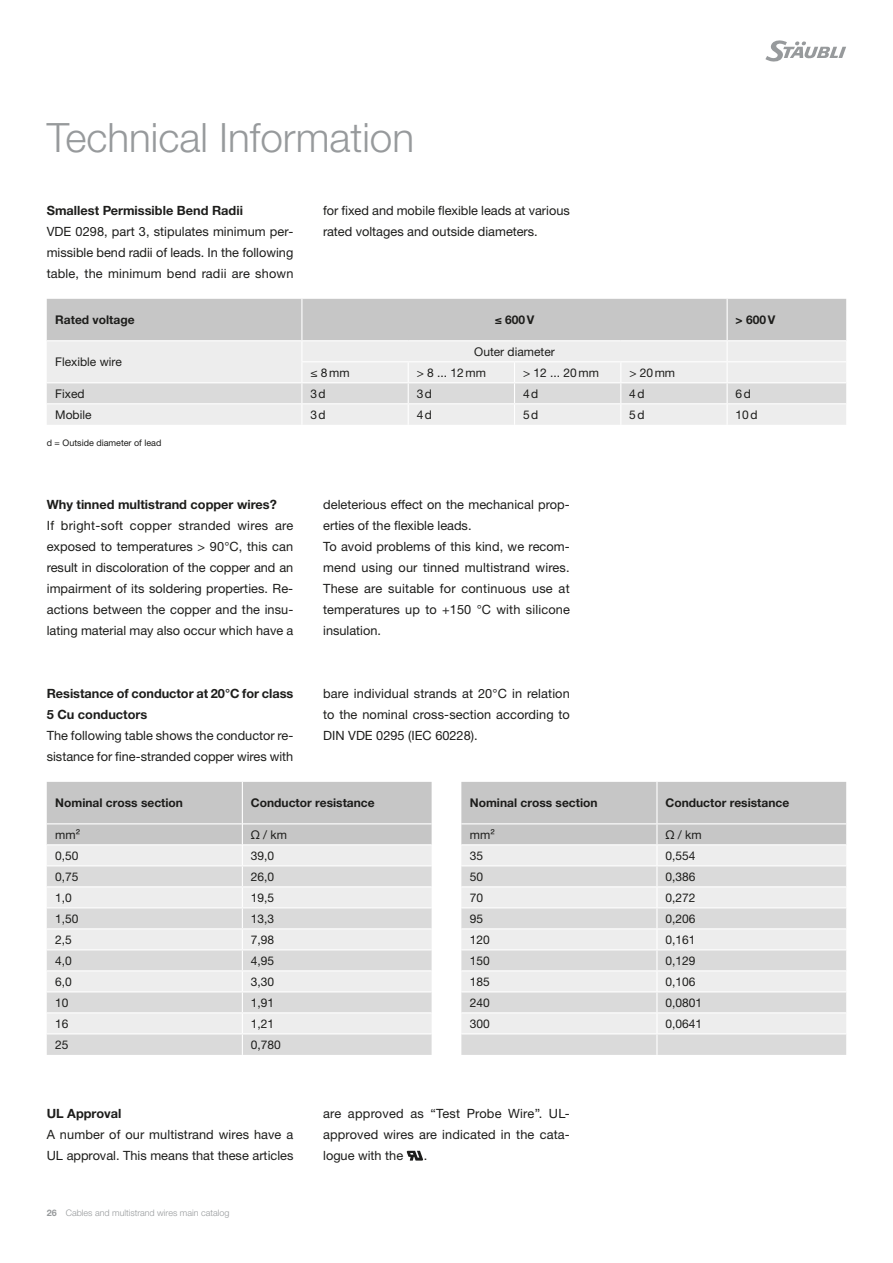
<style>
.page{position:relative;width:893px;height:1263px;background:#fff}
.page>*{position:absolute;margin:0;border:0;box-sizing:border-box;transform-origin:0 0}
.t1{font:300 40.5px "Helvetica Neue LTW1 G";color:#979a9c}
.t2{font:12.75px/21px "Helvetica Neue LTW1 G";color:#1d1d1b;text-align:justify}
.t3{font:700 12.75px/21px "Helvetica Neue LTW1 G";color:#1d1d1b}
.t4{font:12px "Helvetica Neue LTW1 G";color:#1d1d1b}
.t5{font:700 12px "Helvetica Neue LTW1 G";color:#1d1d1b}
.t6{font:300 9px "Helvetica Neue LTW1 G";color:#979a9c}
.t7{font:9px "Helvetica Neue LTW1 G";color:#1d1d1b}
.s1{font-weight:700}
</style>
<div class="page">
<svg style="left:765px;top:40px;width:81px;height:22px"></svg>
<svg style="left:47px;top:299px;width:799px;height:126px;background:#ddd"></svg>
<hr style="left:47px;top:340px;width:255px;height:1px;background:#fff">
<hr style="left:302px;top:340px;width:106px;height:1px;background:#fff">
<hr style="left:408px;top:340px;width:106px;height:1px;background:#fff">
<hr style="left:514px;top:340px;width:107px;height:1px;background:#fff">
<hr style="left:621px;top:340px;width:106px;height:1px;background:#fff">
<hr style="left:727px;top:340px;width:119px;height:1px;background:#fff">
<svg style="left:47px;top:782px;width:385px;height:273px;background:#dedede"></svg>
<svg style="left:461px;top:782px;width:385px;height:273px;background:#dedede"></svg>
<hr style="left:461px;top:823px;width:196px;height:1px;background:#fff">
<hr style="left:657px;top:823px;width:189px;height:1px;background:#fff">
<hr style="left:461px;top:844px;width:196px;height:1px;background:#fff">
<hr style="left:657px;top:844px;width:189px;height:1px;background:#fff">
<svg style="left:407px;top:1151px;width:16px;height:9px"></svg>
<h1 class="t1" style="left:47px;top:113px;width:369px">Technical Information</h1>
<p class="t3" style="left:47px;top:200px;width:198px">Smallest Permissible Bend Radii</p>
<p class="t2" style="left:47px;top:221px;width:248px">VDE 0298, part 3, stipulates minimum per&shy;missible bend radii of leads. In the following table, the minimum bend radii are shown</p>
<p class="t2" style="left:323px;top:200px;width:248px">for fixed and mobile flexible leads at various rated voltages and outside diameters.</p>
<p class="t5" style="left:55px;top:312px;width:81px">Rated voltage</p>
<p class="t5" style="left:495px;top:312px;width:41px">≤ 600V</p>
<p class="t5" style="left:736px;top:312px;width:41px">&gt; 600V</p>
<p class="t4" style="left:55px;top:354px;width:68px">Flexible wire</p>
<p class="t4" style="left:474px;top:344px;width:82px">Outer diameter</p>
<p class="t4" style="left:310px;top:365px;width:41px">≤ 8mm</p>
<p class="t4" style="left:417px;top:365px;width:71px">&gt; 8 ... 12mm</p>
<p class="t4" style="left:523px;top:365px;width:77px">&gt; 12 ... 20mm</p>
<p class="t4" style="left:629px;top:365px;width:47px">&gt; 20mm</p>
<p class="t4" style="left:55px;top:386px;width:31px">Fixed</p>
<p class="t4" style="left:310px;top:386px;width:17px">3d</p>
<p class="t4" style="left:417px;top:386px;width:17px">3d</p>
<p class="t4" style="left:523px;top:386px;width:17px">4d</p>
<p class="t4" style="left:629px;top:386px;width:17px">4d</p>
<p class="t4" style="left:736px;top:386px;width:17px">6d</p>
<p class="t4" style="left:55px;top:407px;width:38px">Mobile</p>
<p class="t4" style="left:310px;top:407px;width:17px">3d</p>
<p class="t4" style="left:417px;top:407px;width:17px">4d</p>
<p class="t4" style="left:523px;top:407px;width:17px">5d</p>
<p class="t4" style="left:629px;top:407px;width:17px">5d</p>
<p class="t4" style="left:736px;top:407px;width:23px">10d</p>
<p class="t7" style="left:47px;top:437px;width:116px">d = Outside diameter of lead</p>
<p class="t3" style="left:47px;top:494px;width:232px">Why tinned multistrand copper wires?</p>
<p class="t2" style="left:47px;top:515px;width:248px">If bright-soft copper stranded wires are exposed to temperatures &gt; 90°C, this can result in discoloration of the copper and an impairment of its soldering properties. Re&shy;actions between the copper and the insu&shy;lating material may also occur which have a</p>
<p class="t3" style="left:47px;top:683px;width:248px">Resistance of conductor at 20°C for class<br>5 Cu conductors</p>
<p class="t2" style="left:47px;top:725px;width:248px">The following table shows the conductor re&shy;sistance for fine-stranded copper wires with</p>
<p class="t2" style="left:323px;top:494px;width:248px;text-align:left">deleterious effect on the mechanical prop&shy;erties of the flexible leads.<br>To avoid problems of this kind, we recom&shy;mend using our tinned multistrand wires.<br>These are suitable for continuous use at temperatures up to +150 °C with silicone insulation.</p>
<p class="t2" style="left:323px;top:683px;width:248px">bare individual strands at 20°C in relation to the nominal cross-section according to DIN VDE 0295 (IEC 60228).</p>
<p class="t5" style="left:55px;top:795px;width:129px">Nominal cross section</p>
<p class="t5" style="left:251px;top:795px;width:125px">Conductor resistance</p>
<p class="t4" style="left:55px;top:827px;width:26px">mm²</p>
<p class="t4" style="left:251px;top:827px;width:38px">Ω / km</p>
<p class="t4" style="left:55px;top:848px;width:25px">0,50</p>
<p class="t4" style="left:251px;top:848px;width:25px">39,0</p>
<p class="t4" style="left:55px;top:869px;width:25px">0,75</p>
<p class="t4" style="left:251px;top:869px;width:25px">26,0</p>
<p class="t4" style="left:55px;top:890px;width:18px">1,0</p>
<p class="t4" style="left:251px;top:890px;width:25px">19,5</p>
<p class="t4" style="left:55px;top:911px;width:25px">1,50</p>
<p class="t4" style="left:251px;top:911px;width:25px">13,3</p>
<p class="t4" style="left:55px;top:932px;width:18px">2,5</p>
<p class="t4" style="left:251px;top:932px;width:25px">7,98</p>
<p class="t4" style="left:55px;top:953px;width:18px">4,0</p>
<p class="t4" style="left:251px;top:953px;width:25px">4,95</p>
<p class="t4" style="left:55px;top:974px;width:18px">6,0</p>
<p class="t4" style="left:251px;top:974px;width:25px">3,30</p>
<p class="t4" style="left:55px;top:995px;width:15px">10</p>
<p class="t4" style="left:251px;top:995px;width:25px">1,91</p>
<p class="t4" style="left:55px;top:1016px;width:15px">16</p>
<p class="t4" style="left:251px;top:1016px;width:25px">1,21</p>
<p class="t4" style="left:55px;top:1037px;width:15px">25</p>
<p class="t4" style="left:251px;top:1037px;width:32px">0,780</p>
<p class="t5" style="left:470px;top:795px;width:129px">Nominal cross section</p>
<p class="t5" style="left:665px;top:795px;width:125px">Conductor resistance</p>
<p class="t4" style="left:470px;top:827px;width:26px">mm²</p>
<p class="t4" style="left:665px;top:827px;width:38px">Ω / km</p>
<p class="t4" style="left:470px;top:848px;width:15px">35</p>
<p class="t4" style="left:665px;top:848px;width:32px">0,554</p>
<p class="t4" style="left:470px;top:869px;width:15px">50</p>
<p class="t4" style="left:665px;top:869px;width:32px">0,386</p>
<p class="t4" style="left:470px;top:890px;width:15px">70</p>
<p class="t4" style="left:665px;top:890px;width:32px">0,272</p>
<p class="t4" style="left:470px;top:911px;width:15px">95</p>
<p class="t4" style="left:665px;top:911px;width:32px">0,206</p>
<p class="t4" style="left:470px;top:932px;width:22px">120</p>
<p class="t4" style="left:665px;top:932px;width:32px">0,161</p>
<p class="t4" style="left:470px;top:953px;width:22px">150</p>
<p class="t4" style="left:665px;top:953px;width:32px">0,129</p>
<p class="t4" style="left:470px;top:974px;width:22px">185</p>
<p class="t4" style="left:665px;top:974px;width:32px">0,106</p>
<p class="t4" style="left:470px;top:995px;width:22px">240</p>
<p class="t4" style="left:665px;top:995px;width:38px">0,0801</p>
<p class="t4" style="left:470px;top:1016px;width:22px">300</p>
<p class="t4" style="left:665px;top:1016px;width:38px">0,0641</p>
<p class="t3" style="left:47px;top:1103px;width:76px">UL Approval</p>
<p class="t2" style="left:47px;top:1124px;width:248px">A number of our multistrand wires have a<br>UL approval. This means that these articles</p>
<p class="t6" style="left:47px;top:1207px;width:184px"><span class="s1">26</span> Cables and multistrand wires main catalog</p>
<p class="t2" style="left:323px;top:1103px;width:248px">are approved as “Test Probe Wire”. UL&shy;approved wires are indicated in the cata&shy;logue with the</p>
<p class="t2" style="left:424px;top:1145px;width:5px">.</p>
</div>
